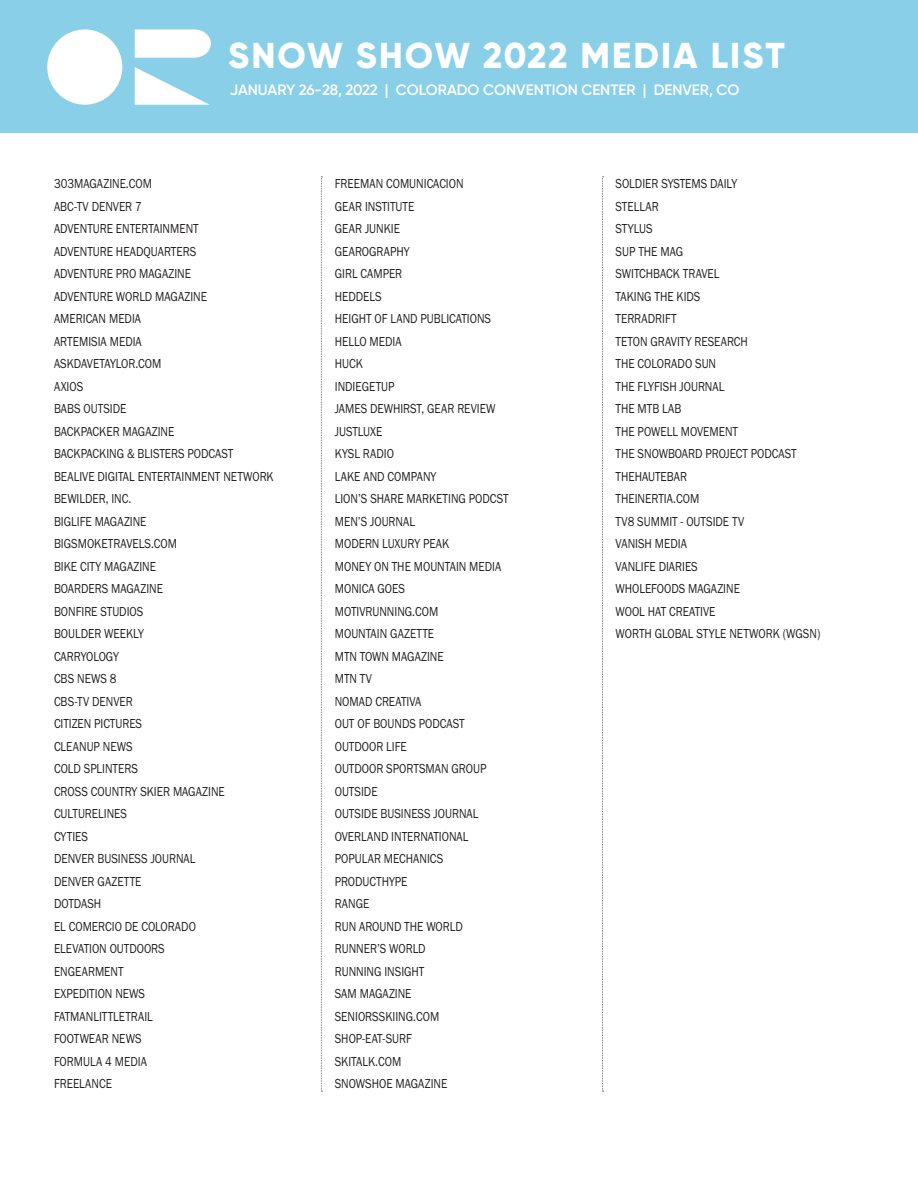
<style>
.page{position:relative;width:918px;height:1188px;background:#fff}
.page>*{position:absolute;margin:0;border:0;box-sizing:border-box;transform-origin:0 0}
.t1{font:800 36px "Gilroy";letter-spacing:.06em;color:#fff}
.t2{font:600 15px "Gilroy";color:#fff}
.list_text{font:13.5px "Franklin Gothic URW Boo";color:#231f20;scale:.85 1}
</style>
<div class="page">
<div style="left:0;top:0;width:918px;height:133px;background:#8acfe8"></div>
<svg style="left:135px;top:67px;width:75px;height:38px"></svg>
<div style="left:47px;top:29px;width:75px;height:76px;background:#fff;border-radius:50%"></div>
<svg style="left:135px;top:29px;width:76px;height:29px;background:#f6fbfd"></svg>
<svg style="left:602px;top:176px;width:2px;height:916px"></svg>
<svg style="left:321px;top:176px;width:1px;height:916px"></svg>
<h1 class="t1" style="left:228px;top:33px;width:558px">SNOW SHOW 2022 MEDIA LIST</h1>
<p class="t2" style="left:230px;top:80px;width:511px">JANUARY 26-28, 2022 | COLORADO CONVENTION CENTER | DENVER, CO</p>
<p class="list_text" style="left:54px;top:175px;width:117px">303MAGAZINE.COM</p>
<p class="list_text" style="left:54px;top:198px;width:105px">ABC-TV DENVER 7</p>
<p class="list_text" style="left:54px;top:220px;width:172px">ADVENTURE ENTERTAINMENT</p>
<p class="list_text" style="left:54px;top:243px;width:169px">ADVENTURE HEADQUARTERS</p>
<p class="list_text" style="left:54px;top:265px;width:163px">ADVENTURE PRO MAGAZINE</p>
<p class="list_text" style="left:54px;top:288px;width:182px">ADVENTURE WORLD MAGAZINE</p>
<p class="list_text" style="left:54px;top:310px;width:104px">AMERICAN MEDIA</p>
<p class="list_text" style="left:54px;top:333px;width:105px">ARTEMISIA MEDIA</p>
<p class="list_text" style="left:54px;top:355px;width:128px">ASKDAVETAYLOR.COM</p>
<p class="list_text" style="left:54px;top:378px;width:36px">AXIOS</p>
<p class="list_text" style="left:54px;top:400px;width:87px">BABS OUTSIDE</p>
<p class="list_text" style="left:54px;top:423px;width:143px">BACKPACKER MAGAZINE</p>
<p class="list_text" style="left:54px;top:445px;width:213px">BACKPACKING &amp; BLISTERS PODCAST</p>
<p class="list_text" style="left:54px;top:468px;width:260px">BEALIVE DIGITAL ENTERTAINMENT NETWORK</p>
<p class="list_text" style="left:54px;top:490px;width:93px">BEWILDER, INC.</p>
<p class="list_text" style="left:54px;top:513px;width:110px">BIGLIFE MAGAZINE</p>
<p class="list_text" style="left:54px;top:535px;width:146px">BIGSMOKETRAVELS.COM</p>
<p class="list_text" style="left:54px;top:558px;width:122px">BIKE CITY MAGAZINE</p>
<p class="list_text" style="left:54px;top:580px;width:130px">BOARDERS MAGAZINE</p>
<p class="list_text" style="left:54px;top:603px;width:107px">BONFIRE STUDIOS</p>
<p class="list_text" style="left:54px;top:625px;width:107px">BOULDER WEEKLY</p>
<p class="list_text" style="left:54px;top:648px;width:78px">CARRYOLOGY</p>
<p class="list_text" style="left:54px;top:670px;width:75px">CBS NEWS 8</p>
<p class="list_text" style="left:54px;top:693px;width:94px">CBS-TV DENVER</p>
<p class="list_text" style="left:54px;top:715px;width:105px">CITIZEN PICTURES</p>
<p class="list_text" style="left:54px;top:738px;width:94px">CLEANUP NEWS</p>
<p class="list_text" style="left:54px;top:760px;width:100px">COLD SPLINTERS</p>
<p class="list_text" style="left:54px;top:783px;width:203px">CROSS COUNTRY SKIER MAGAZINE</p>
<p class="list_text" style="left:54px;top:805px;width:87px">CULTURELINES</p>
<p class="list_text" style="left:54px;top:828px;width:41px">CYTIES</p>
<p class="list_text" style="left:54px;top:850px;width:168px">DENVER BUSINESS JOURNAL</p>
<p class="list_text" style="left:54px;top:873px;width:105px">DENVER GAZETTE</p>
<p class="list_text" style="left:54px;top:895px;width:57px">DOTDASH</p>
<p class="list_text" style="left:54px;top:918px;width:169px">EL COMERCIO DE COLORADO</p>
<p class="list_text" style="left:54px;top:940px;width:132px">ELEVATION OUTDOORS</p>
<p class="list_text" style="left:54px;top:963px;width:83px">ENGEARMENT</p>
<p class="list_text" style="left:54px;top:985px;width:109px">EXPEDITION NEWS</p>
<p class="list_text" style="left:54px;top:1008px;width:118px">FATMANLITTLETRAIL</p>
<p class="list_text" style="left:54px;top:1030px;width:105px">FOOTWEAR NEWS</p>
<p class="list_text" style="left:54px;top:1053px;width:111px">FORMULA 4 MEDIA</p>
<p class="list_text" style="left:54px;top:1075px;width:70px">FREELANCE</p>
<p class="list_text" style="left:335px;top:175px;width:153px">FREEMAN COMUNICACION</p>
<p class="list_text" style="left:335px;top:198px;width:95px">GEAR INSTITUTE</p>
<p class="list_text" style="left:335px;top:220px;width:78px">GEAR JUNKIE</p>
<p class="list_text" style="left:335px;top:243px;width:90px">GEAROGRAPHY</p>
<p class="list_text" style="left:335px;top:265px;width:81px">GIRL CAMPER</p>
<p class="list_text" style="left:335px;top:288px;width:57px">HEDDELS</p>
<p class="list_text" style="left:335px;top:310px;width:185px">HEIGHT OF LAND PUBLICATIONS</p>
<p class="list_text" style="left:335px;top:333px;width:80px">HELLO MEDIA</p>
<p class="list_text" style="left:335px;top:355px;width:35px">HUCK</p>
<p class="list_text" style="left:335px;top:378px;width:72px">INDIEGETUP</p>
<p class="list_text" style="left:335px;top:400px;width:191px">JAMES DEWHIRST, GEAR REVIEW</p>
<p class="list_text" style="left:335px;top:423px;width:58px">JUSTLUXE</p>
<p class="list_text" style="left:335px;top:445px;width:71px">KYSL RADIO</p>
<p class="list_text" style="left:335px;top:468px;width:121px">LAKE AND COMPANY</p>
<p class="list_text" style="left:335px;top:490px;width:206px">LION’S SHARE MARKETING PODCST</p>
<p class="list_text" style="left:335px;top:513px;width:96px">MEN’S JOURNAL</p>
<p class="list_text" style="left:335px;top:535px;width:136px">MODERN LUXURY PEAK</p>
<p class="list_text" style="left:335px;top:558px;width:198px">MONEY ON THE MOUNTAIN MEDIA</p>
<p class="list_text" style="left:335px;top:580px;width:84px">MONICA GOES</p>
<p class="list_text" style="left:335px;top:603px;width:123px">MOTIVRUNNING.COM</p>
<p class="list_text" style="left:335px;top:625px;width:119px">MOUNTAIN GAZETTE</p>
<p class="list_text" style="left:335px;top:648px;width:130px">MTN TOWN MAGAZINE</p>
<p class="list_text" style="left:335px;top:670px;width:45px">MTN TV</p>
<p class="list_text" style="left:335px;top:693px;width:104px">NOMAD CREATIVA</p>
<p class="list_text" style="left:335px;top:715px;width:154px">OUT OF BOUNDS PODCAST</p>
<p class="list_text" style="left:335px;top:738px;width:86px">OUTDOOR LIFE</p>
<p class="list_text" style="left:335px;top:760px;width:180px">OUTDOOR SPORTSMAN GROUP</p>
<p class="list_text" style="left:335px;top:783px;width:52px">OUTSIDE</p>
<p class="list_text" style="left:335px;top:805px;width:171px">OUTSIDE BUSINESS JOURNAL</p>
<p class="list_text" style="left:335px;top:828px;width:159px">OVERLAND INTERNATIONAL</p>
<p class="list_text" style="left:335px;top:850px;width:129px">POPULAR MECHANICS</p>
<p class="list_text" style="left:335px;top:873px;width:87px">PRODUCTHYPE</p>
<p class="list_text" style="left:335px;top:895px;width:42px">RANGE</p>
<p class="list_text" style="left:335px;top:918px;width:152px">RUN AROUND THE WORLD</p>
<p class="list_text" style="left:335px;top:940px;width:109px">RUNNER’S WORLD</p>
<p class="list_text" style="left:335px;top:963px;width:107px">RUNNING INSIGHT</p>
<p class="list_text" style="left:335px;top:985px;width:92px">SAM MAGAZINE</p>
<p class="list_text" style="left:335px;top:1008px;width:125px">SENIORSSKIING.COM</p>
<p class="list_text" style="left:335px;top:1030px;width:92px">SHOP-EAT-SURF</p>
<p class="list_text" style="left:335px;top:1053px;width:80px">SKITALK.COM</p>
<p class="list_text" style="left:335px;top:1075px;width:134px">SNOWSHOE MAGAZINE</p>
<p class="list_text" style="left:616px;top:175px;width:145px">SOLDIER SYSTEMS DAILY</p>
<p class="list_text" style="left:616px;top:198px;width:52px">STELLAR</p>
<p class="list_text" style="left:616px;top:220px;width:45px">STYLUS</p>
<p class="list_text" style="left:616px;top:243px;width:81px">SUP THE MAG</p>
<p class="list_text" style="left:616px;top:265px;width:124px">SWITCHBACK TRAVEL</p>
<p class="list_text" style="left:616px;top:288px;width:101px">TAKING THE KIDS</p>
<p class="list_text" style="left:616px;top:310px;width:73px">TERRADRIFT</p>
<p class="list_text" style="left:616px;top:333px;width:157px">TETON GRAVITY RESEARCH</p>
<p class="list_text" style="left:616px;top:355px;width:120px">THE COLORADO SUN</p>
<p class="list_text" style="left:616px;top:378px;width:130px">THE FLYFISH JOURNAL</p>
<p class="list_text" style="left:616px;top:400px;width:79px">THE MTB LAB</p>
<p class="list_text" style="left:616px;top:423px;width:146px">THE POWELL MOVEMENT</p>
<p class="list_text" style="left:616px;top:445px;width:215px">THE SNOWBOARD PROJECT PODCAST</p>
<p class="list_text" style="left:616px;top:468px;width:86px">THEHAUTEBAR</p>
<p class="list_text" style="left:616px;top:490px;width:100px">THEINERTIA.COM</p>
<p class="list_text" style="left:616px;top:513px;width:153px">TV8 SUMMIT - OUTSIDE TV</p>
<p class="list_text" style="left:616px;top:535px;width:86px">VANISH MEDIA</p>
<p class="list_text" style="left:616px;top:558px;width:98px">VANLIFE DIARIES</p>
<p class="list_text" style="left:616px;top:580px;width:148px">WHOLEFOODS MAGAZINE</p>
<p class="list_text" style="left:616px;top:603px;width:119px">WOOL HAT CREATIVE</p>
<p class="list_text" style="left:616px;top:625px;width:243px">WORTH GLOBAL STYLE NETWORK (WGSN)</p>
</div>
